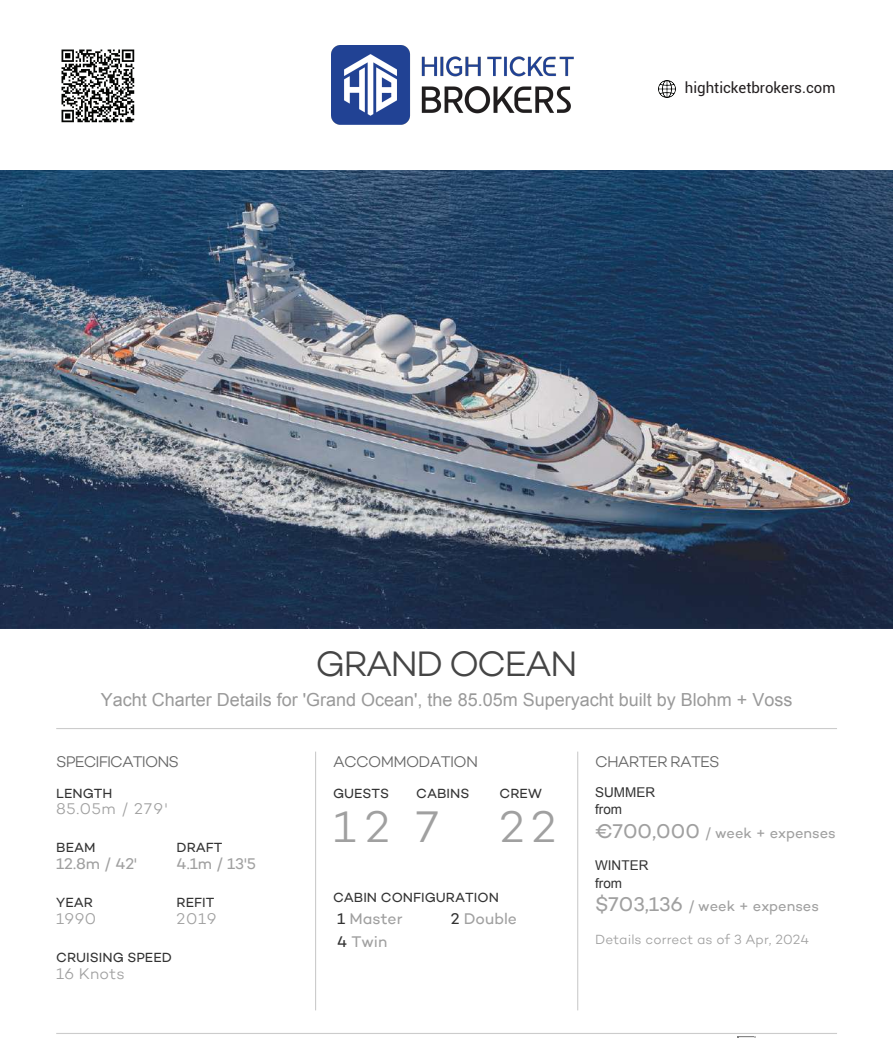
<style>
.page{position:relative;width:893px;height:1038px;background:#fff}
.page>*{position:absolute;margin:0;border:0;box-sizing:border-box;transform-origin:0 0}
.t1{font:300 45px "Campton";color:#a0a0a0}
.t2{font:300 36px "Campton";letter-spacing:-.055em;color:#454545}
.t3{font:18px "Arial";color:#999}
.t4{font:300 15.75px "Campton";letter-spacing:-.05em;color:#666}
.t5{font:15.75px "Campton";color:#a0a0a0}
.t6{font:300 15.75px "Campton";letter-spacing:.03em;color:#a0a0a0}
.t7{font:15px "Roboto";color:#231f20}
.t8{font:14.7px "Campton";color:#a0a0a0}
.t9{font:13.5px "Campton";color:#333}
.t10{font:300 13.5px "Campton";letter-spacing:.005em;color:#a0a0a0}
.t11{font:13.5px/17.1px "Arial";color:#333}
.s1{color:#333}
.s2{font-size:20.25px}
</style>
<div class="page">
<img style="left:0;top:170px;width:893px;height:459px">
<svg style="left:56px;top:728px;width:781px;height:1px"></svg>
<svg style="left:315px;top:752px;width:1px;height:258px"></svg>
<svg style="left:577px;top:752px;width:1px;height:258px"></svg>
<svg style="left:56px;top:1033px;width:781px;height:5px"></svg>
<img style="left:331px;top:45px;width:242px;height:79px">
<img style="left:659px;top:80px;width:17px;height:18px">
<img style="left:61px;top:49px;width:74px;height:74px">
<p class="t7" style="left:685px;top:78px;width:152px">highticketbrokers.com</p>
<h2 class="t2" style="left:315px;top:641px;width:264px">GRAND OCEAN</h2>
<p class="t3" style="left:101px;top:688px;width:693px">Yacht Charter Details for 'Grand Ocean', the 85.05m Superyacht built by Blohm + Voss</p>
<p class="t4" style="left:56px;top:751px;width:124px">SPECIFICATIONS</p>
<p class="t9" style="left:56px;top:784px;width:58px">LENGTH</p>
<p class="t6" style="left:56px;top:799px;width:113px">85.05m / 279'</p>
<p class="t9" style="left:56px;top:839px;width:41px">BEAM</p>
<p class="t9" style="left:177px;top:839px;width:47px">DRAFT</p>
<p class="t5" style="left:56px;top:854px;width:82px">12.8m / 42'</p>
<p class="t5" style="left:177px;top:854px;width:81px">4.1m / 13'5</p>
<p class="t9" style="left:56px;top:894px;width:38px">YEAR</p>
<p class="t9" style="left:177px;top:894px;width:39px">REFIT</p>
<p class="t6" style="left:56px;top:909px;width:41px">1990</p>
<p class="t6" style="left:177px;top:909px;width:41px">2019</p>
<p class="t9" style="left:56px;top:949px;width:117px">CRUISING SPEED</p>
<p class="t6" style="left:56px;top:964px;width:70px">16 Knots</p>
<p class="t4" style="left:333px;top:751px;width:147px">ACCOMMODATION</p>
<p class="t9" style="left:333px;top:784px;width:58px">GUESTS</p>
<p class="t9" style="left:416px;top:784px;width:55px">CABINS</p>
<p class="t9" style="left:500px;top:784px;width:44px">CREW</p>
<h1 class="t1" style="left:333px;top:799px;width:107px">12 7</h1>
<h1 class="t1" style="left:500px;top:799px;width:58px">22</h1>
<p class="t9" style="left:333px;top:889px;width:167px">CABIN CONFIGURATION</p>
<p class="t5" style="left:337px;top:909px;width:67px"><span class="s1">1</span> Master</p>
<p class="t5" style="left:451px;top:909px;width:68px"><span class="s1">2</span> Double</p>
<p class="t5" style="left:337px;top:932px;width:52px"><span class="s1">4</span> Twin</p>
<p class="t4" style="left:595px;top:751px;width:126px">CHARTER RATES</p>
<p class="t11" style="left:595px;top:784px;width:61px">SUMMER from</p>
<p class="t8" style="left:595px;top:824px;width:242px"><span class="s2">€700,000</span> / week + expenses</p>
<p class="t11" style="left:595px;top:857px;width:55px">WINTER from</p>
<p class="t8" style="left:595px;top:897px;width:225px"><span class="s2">$703,136</span> / week + expenses</p>
<p class="t10" style="left:595px;top:931px;width:215px">Details correct as of 3 Apr, 2024</p>
</div>
